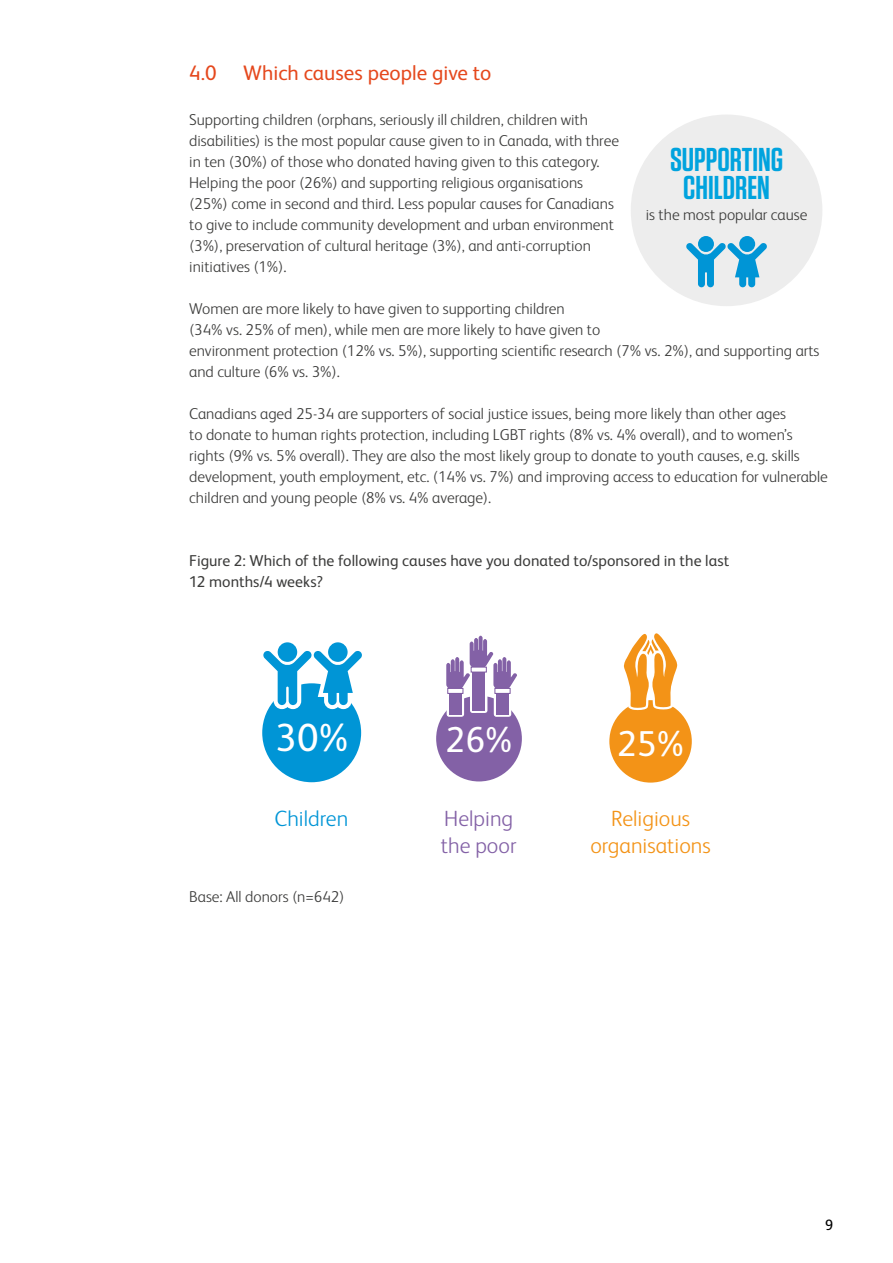
<style>
.page{position:relative;width:893px;height:1263px;background:#fff}
.page>*{position:absolute;margin:0;border:0;box-sizing:border-box;transform-origin:0 0}
.t1{font:39.3px "FS Albert Pro";color:#fff}
.t2{font:36px "FS Albert Pro";color:#fff}
.t3{font:600 33px/28.5px "Tungsten";color:#00a3de;text-align:center}
.t4{font:300 22.05px/26.5px "FS Albert Pro";color:#f39317;text-align:center}
.t5{font:300 22.05px/26.5px "FS Albert Pro";color:#8361a6}
.t6{font:300 22.05px "FS Albert Pro";color:#0095d6}
.t7{font:21px "FS Albert Pro";color:#e5481d}
.t8{font:300 15.75px/21px "FS Albert Pro";color:#3c3c3b}
.t9{font:15.75px/21px "FS Albert Pro";color:#3c3c3b}
.t10{font:15px "FS Albert Pro";color:#000}
</style>
<div class="page">
<div style="left:262px;top:683px;width:99px;height:99px;background:#0095d6;border-radius:50%"></div>
<div style="left:436px;top:696px;width:86px;height:85px;background:#8361a6;border-radius:50%"></div>
<div style="left:609px;top:700px;width:83px;height:83px;background:#f39317;border-radius:50%"></div>
<div style="left:274px;top:638px;width:27px;height:28px;border:8px solid #fff;border-radius:50%"></div>
<div style="left:324px;top:638px;width:28px;height:28px;border:8px solid #fff;border-radius:50%"></div>
<svg style="left:263px;top:639px;width:99px;height:74px"></svg>
<div style="left:470px;top:663px;width:17px;height:50px;border:5px solid #fff"></div>
<div style="left:494px;top:684px;width:17px;height:33px;border:5px solid #fff"></div>
<div style="left:447px;top:684px;width:17px;height:33px;border:5px solid #fff"></div>
<div style="left:472px;top:665px;width:13px;height:45px;background:#8361a6"></div>
<div style="left:496px;top:687px;width:13px;height:27px;background:#8361a6"></div>
<svg style="left:446px;top:635px;width:71px;height:60px"></svg>
<div style="left:449px;top:687px;width:13px;height:27px;background:#8361a6"></div>
<div style="left:448px;top:688px;width:15px;height:5px;background:#fff"></div>
<div style="left:448px;top:688px;width:15px;height:5px;border:1px solid #7f5ba2"></div>
<svg style="left:620px;top:633px;width:60px;height:81px"></svg>
<div style="left:631px;top:115px;width:191px;height:191px;background:#ededed;border-radius:50%"></div>
<div style="left:698px;top:236px;width:16px;height:16px;background:#0095d6;border-radius:50%"></div>
<div style="left:739px;top:236px;width:16px;height:16px;background:#0095d6;border-radius:50%"></div>
<svg style="left:686px;top:243px;width:81px;height:44px"></svg>
<h3 class="t7" style="left:189px;top:58px;width:29px">4.0</h3>
<h3 class="t7" style="left:243px;top:58px;width:250px">Which causes people give to</h3>
<p class="t8" style="left:189px;top:108px;width:431px">Supporting children (orphans, seriously ill children, children with disabilities) is the most popular cause given to in Canada, with three in ten (30%) of those who donated having given to this category.<br>Helping the poor (26%) and supporting religious organisations (25%) come in second and third. Less popular causes for Canadians to give to include community development and urban environment (3%), preservation of cultural heritage (3%), and anti-corruption initiatives (1%).</p>
<p class="t8" style="left:189px;top:297px;width:632px">Women are more likely to have given to supporting children<br>(34% vs. 25% of men), while men are more likely to have given to<br>environment protection (12% vs. 5%), supporting scientific research (7% vs. 2%), and supporting arts and culture (6% vs. 3%).</p>
<p class="t8" style="left:189px;top:402px;width:640px">Canadians aged 25-34 are supporters of social justice issues, being more likely than other ages<br>to donate to human rights protection, including LGBT rights (8% vs. 4% overall), and to women’s rights (9% vs. 5% overall). They are also the most likely group to donate to youth causes, e.g. skills development, youth employment, etc. (14% vs. 7%) and improving access to education for vulnerable children and young people (8% vs. 4% average).</p>
<h3 class="t3" style="left:670px;top:146px;width:115px">SUPPORTING<br>CHILDREN</h3>
<p class="t8" style="left:646px;top:203px;width:163px">is the most popular cause</p>
<p class="t9" style="left:189px;top:549px;width:542px">Figure 2: Which of the following causes have you donated to/sponsored in the last<br>12 months/4 weeks?</p>
<h1 class="t1" style="left:276px;top:709px;width:74px">30%</h1>
<h3 class="t6" style="left:275px;top:803px;width:75px">Children</h3>
<p class="t8" style="left:189px;top:885px;width:157px">Base: All donors (n=642)</p>
<h2 class="t2" style="left:445px;top:714px;width:68px">26%</h2>
<h3 class="t5" style="left:441px;top:804px;width:77px">Helping the poor</h3>
<h2 class="t2" style="left:617px;top:717px;width:68px">25%</h2>
<h3 class="t4" style="left:590px;top:804px;width:122px">Religious organisations</h3>
<p class="t10" style="left:825px;top:1214px;width:10px">9</p>
</div>
